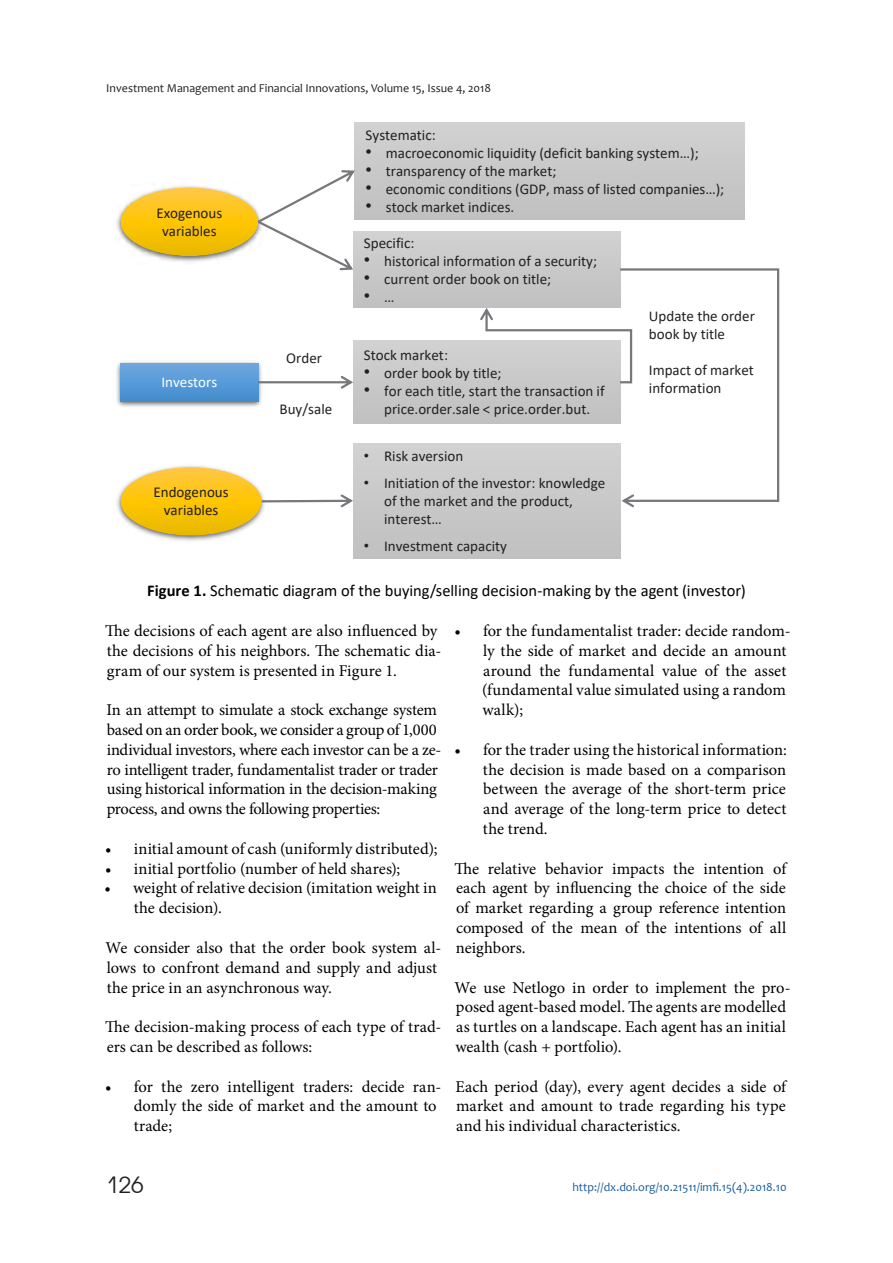
<style>
.page{position:relative;width:893px;height:1263px;background:#fff}
.page>*{position:absolute;margin:0;border:0;box-sizing:border-box;transform-origin:0 0}
.t1{font:22.5px "Avant Garde Gothic C";color:#231f20}
.t2{font:18px "Arial";color:#231f20}
.t3{font:16.5px/19.8px "Minion Pro";color:#000}
.t4{font:16.5px "Calibri";letter-spacing:-.005em;color:#000}
.t5{font:15px/18px "Calibri";color:#231f20}
.t6{font:15px "Calibri";color:#fff}
.t7{font:12px "Candara";color:#231f20}
.t8{font:12px "Candara";color:#175d9e}
.s1{font-family:"Arial";font-size:18px}
.s2{font-family:"Calibri";font-size:15px}
.s3{font-family:"Arial"}
.s4{font-weight:700}
</style>
<div class="page">
<div style="left:355px;top:122px;width:390px;height:97px;background:#c8c8c8"></div>
<div style="left:353px;top:443px;width:267px;height:115px;background:#c6c6c6"></div>
<div style="left:353px;top:341px;width:267px;height:83px;background:#c8c8c8"></div>
<div style="left:353px;top:231px;width:267px;height:77px;background:#cbcbcb"></div>
<img style="left:116px;top:361px;width:146px;height:46px">
<img style="left:146px;top:401px;width:86px;height:6px">
<div style="left:121px;top:363px;width:137px;height:38px;background:linear-gradient(to bottom,#6fa8e0,#438ed0)"></div>
<img style="left:116px;top:211px;width:5px;height:24px">
<img style="left:117px;top:465px;width:108px;height:76px">
<svg style="left:258px;top:376px;width:95px;height:13px"></svg>
<svg style="left:121px;top:467px;width:232px;height:69px"></svg>
<svg style="left:480px;top:268px;width:299px;height:239px"></svg>
<svg style="left:121px;top:170px;width:234px;height:100px"></svg>
<p class="t7" style="left:106px;top:83px;width:386px">Investment Management and Financial Innovations, Volume 15, Issue 4, 2018</p>
<p class="t5" style="left:156px;top:205px;width:67px;text-align:center">Exogenous variables</p>
<p class="t6" style="left:161px;top:377px;width:57px">Investors</p>
<p class="t5" style="left:153px;top:484px;width:77px;text-align:center">Endogenous variables</p>
<p class="t5" style="left:286px;top:350px;width:37px">Order</p>
<p class="t5" style="left:279px;top:401px;width:54px">Buy/sale</p>
<p class="t5" style="left:366px;top:127px;width:72px">Systematic:</p>
<p class="t5" style="left:366px;top:145px;width:335px"><span class="s1">•</span> macroeconomic liquidity (deficit banking system…);</p>
<p class="t5" style="left:366px;top:163px;width:192px"><span class="s1">•</span> transparency of the market;</p>
<p class="t5" style="left:366px;top:181px;width:360px"><span class="s1">•</span> economic conditions (GDP, mass of listed companies…);</p>
<p class="t5" style="left:366px;top:199px;width:150px"><span class="s1">•</span> stock market indices.</p>
<p class="t5" style="left:364px;top:234px;width:52px">Specific:</p>
<p class="t5" style="left:364px;top:252px;width:235px"><span class="s1">•</span> historical information of a security;</p>
<p class="t5" style="left:364px;top:270px;width:189px"><span class="s1">•</span> current order book on title;</p>
<p class="t2" style="left:364px;top:283px;width:32px">• <span class="s2">…</span></p>
<p class="t5" style="left:364px;top:347px;width:86px">Stock market:</p>
<p class="t5" style="left:364px;top:365px;width:139px"><span class="s1">•</span> order book by title;</p>
<p class="t5" style="left:364px;top:383px;width:242px;text-align:center"><span class="s1">•</span> for each title, start the transaction if price.order.sale &lt; price.order.but.</p>
<p class="t5" style="left:364px;top:448px;width:101px"><span class="s3">•</span> Risk aversion</p>
<p class="t5" style="left:384px;top:475px;width:223px;text-indent:-20px"><span class="s3">•</span> Initiation of the investor: knowledge of the market and the product, interest…</p>
<p class="t5" style="left:364px;top:538px;width:145px"><span class="s3">•</span> Investment capacity</p>
<p class="t5" style="left:649px;top:308px;width:107px">Update the order book by title</p>
<p class="t5" style="left:649px;top:362px;width:107px">Impact of market information</p>
<p class="t4" style="left:147px;top:579px;width:600px"><span class="s4">Figure 1.</span> Schematic diagram of the buying/selling decision-making by the agent (investor)</p>
<p class="t3" style="left:105px;top:622px;width:338px">The decisions of each agent are also influenced by the decisions of his neighbors. The schematic dia&shy;gram of our system is presented in Figure 1.</p>
<p class="t3" style="left:106px;top:702px;width:336px">In an attempt to simulate a stock exchange system based on an order book, we consider a group of 1,000 individual investors, where each investor can be a ze&shy;ro intelligent trader, fundamentalist trader or trader using historical information in the decision-making process, and owns the following properties:</p>
<p class="t3" style="left:105px;top:840px;width:334px">• initial amount of cash (uniformly distributed);</p>
<p class="t3" style="left:105px;top:860px;width:297px">• initial portfolio (number of held shares);</p>
<p class="t3" style="left:134px;top:880px;width:305px;text-indent:-29px">• weight of relative decision (imitation weight in the decision).</p>
<p class="t3" style="left:105px;top:939px;width:337px">We consider also that the order book system al&shy;lows to confront demand and supply and adjust the price in an asynchronous way.</p>
<p class="t3" style="left:105px;top:1018px;width:338px">The decision-making process of each type of trad&shy;ers can be described as follows:</p>
<p class="t3" style="left:134px;top:1078px;width:309px;text-indent:-29px">• for the zero intelligent traders: decide ran&shy;domly the side of market and the amount to trade;</p>
<p class="t3" style="left:482px;top:622px;width:310px;text-indent:-28px">• for the fundamentalist trader: decide random&shy;ly the side of market and decide an amount around the fundamental value of the asset (fundamental value simulated using a random walk);</p>
<p class="t3" style="left:483px;top:741px;width:306px;text-align:justify;text-indent:-29px">• for the trader using the historical information: the decision is made based on a comparison between the average of the short-term price and average of the long-term price to detect the trend.</p>
<p class="t3" style="left:454px;top:860px;width:333px;text-align:justify">The relative behavior impacts the intention of each agent by influencing the choice of the side of market regarding a group reference intention composed of the mean of the intentions of all neighbors.</p>
<p class="t3" style="left:455px;top:979px;width:337px">We use Netlogo in order to implement the pro&shy;posed agent-based model. The agents are modelled as turtles on a landscape. Each agent has an initial wealth (cash + portfolio).</p>
<p class="t3" style="left:456px;top:1078px;width:332px;text-align:justify">Each period (day), every agent decides a side of market and amount to trade regarding his type and his individual characteristics.</p>
<h1 class="t1" style="left:106px;top:1172px;width:39px">126</h1>
<p class="t8" style="left:572px;top:1179px;width:216px">http://dx.doi.org/10.21511/imfi.15(4).2018.10</p>
</div>
